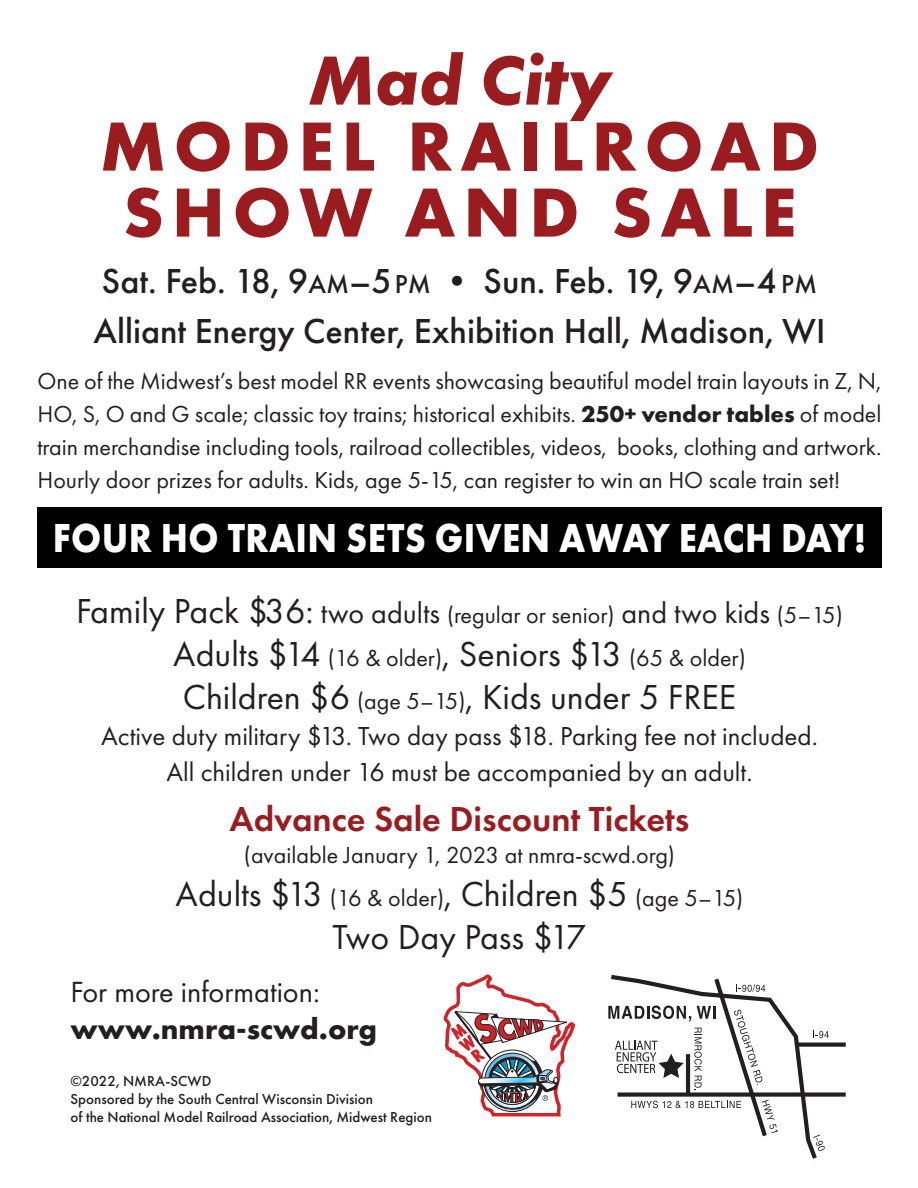
<style>
.page{position:relative;width:918px;height:1188px;background:#fff}
.page>*{position:absolute;margin:0;border:0;box-sizing:border-box;transform-origin:0 0}
.t1{font:700 72px "Futura PT";letter-spacing:.11em;color:#9b1c1f}
.t2{font:italic 700 72px "Futura PT";color:#9b1c1f}
.t3{font:700 42px "Futura PT";letter-spacing:.01em;color:#fff;scale:.88 1}
.t4{font:36px "Futura PT";color:#231f20}
.t5{font:500 36px "Futura PT";color:#231f20}
.t6{font:600 36px "Futura PT";color:#9b1c1f}
.t7{font:30.3px "Futura PT";color:#231f20}
.t8{font:700 30.3px "Futura PT";color:#231f20}
.t9{font:27px "Futura PT";color:#231f20}
.t10{font:24px/33px "Futura PT";color:#231f20;text-align:justify}
.t11{font:500 15px/18px "Futura PT";color:#231f20}
.s1{font-size:27px}
.s2{font-style:inherit}
.s3{font-weight:700}
.s4{font-size:36px}
.s5{font-size:30px}
.s6{font-size:24px}
</style>
<div class="page">
<div style="left:38px;top:507px;width:844px;height:60px;background:#000"></div>
<svg style="left:829px;top:1043px;width:17px;height:4px"></svg>
<div style="left:618px;top:1092px;width:228px;height:5px;background:#231f20"></div>
<svg style="left:608px;top:975px;width:221px;height:184px"></svg>
<svg style="left:444px;top:974px;width:131px;height:143px"></svg>
<p class="t2" style="left:308px;top:36px;width:305px">Mad City</p>
<p class="t1" style="left:100px;top:100px;width:720px">MODEL RAILROAD</p>
<p class="t1" style="left:123px;top:166px;width:675px">SHOW AND SALE</p>
<p class="t5" style="left:102px;top:260px;width:717px">Sat. Feb. 18, 9<span class="s1">AM</span>–5<span class="s1">PM</span> <span class="s2">•</span> Sun. Feb. 19, 9<span class="s1">AM</span>–4 <span class="s1">PM</span></p>
<p class="t5" style="left:94px;top:309px;width:733px">Alliant Energy Center, Exhibition Hall, Madison, WI</p>
<p class="t10" style="left:38px;top:365px;width:846px">One of the Midwest’s best model RR events showcasing beautiful model train layouts in Z, N, HO, S, O and G scale; classic toy trains; historical exhibits. <span class="s3">250+ vendor tables</span> of model train merchandise including tools, railroad collectibles, videos, books, clothing and artwork.<br>Hourly door prizes for adults. Kids, age 5-15, can register to win an HO scale train set!</p>
<p class="t3" style="left:53px;top:511px;width:926px">FOUR HO TRAIN SETS GIVEN AWAY EACH DAY!</p>
<p class="t10" style="left:76px;top:598px;width:768px"><span class="s4">Family Pack $36:</span> <span class="s5">two adults</span> (regular or senior) <span class="s5">and two kids</span> (5–15)</p>
<p class="t4" style="left:173px;top:632px;width:574px">Adults $14 <span class="s6">(16 &amp; older)</span>, Seniors $13 <span class="s6">(65 &amp; older)</span></p>
<p class="t4" style="left:183px;top:676px;width:555px">Children $6 <span class="s6">(age 5–15)</span>, Kids under 5 FREE</p>
<p class="t9" style="left:101px;top:720px;width:718px">Active duty military $13. Two day pass $18. Parking fee not included.</p>
<p class="t9" style="left:167px;top:756px;width:588px">All children under 16 must be accompanied by an adult.</p>
<p class="t6" style="left:230px;top:796px;width:461px">Advance Sale Discount Tickets</p>
<p class="t10" style="left:244px;top:838px;width:433px">(available January 1, 2023 at nmra-scwd.org)</p>
<p class="t4" style="left:176px;top:873px;width:569px">Adults $13 <span class="s6">(16 &amp; older)</span>, Children $5 <span class="s6">(age 5–15)</span></p>
<p class="t4" style="left:333px;top:916px;width:255px">Two Day Pass $17</p>
<p class="t7" style="left:71px;top:974px;width:251px">For more information:</p>
<p class="t8" style="left:71px;top:1009px;width:308px">www.nmra-scwd.org</p>
<p class="t11" style="left:71px;top:1072px;width:142px">©2022, NMRA-SCWD</p>
<p class="t11" style="left:71px;top:1090px;width:363px">Sponsored by the South Central Wisconsin Division<br>of the National Model Railroad Association, Midwest Region</p>
</div>
